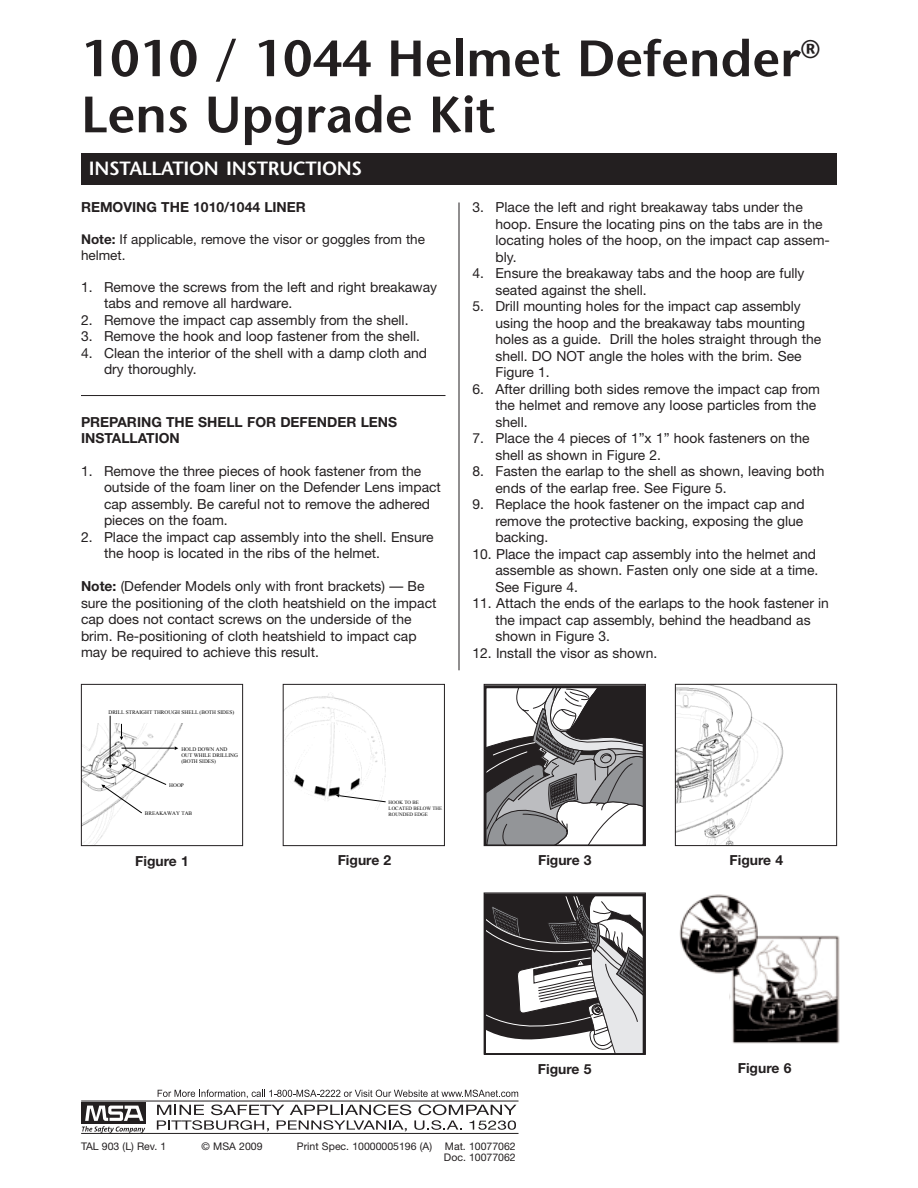
<style>
.page{position:relative;width:918px;height:1188px;background:#fff}
.page>*{position:absolute;margin:0;border:0;box-sizing:border-box;transform-origin:0 0}
.t1{font:600 51px/56.1px "Stone Sans";color:#231f20}
.t2{font:600 19.2px "Stone Sans";letter-spacing:-.015em;color:#fff}
.t3{font:13.8px/16.5px "Helvetica Neue";color:#231f20}
.t4{font:700 13.8px/16.5px "Helvetica Neue";color:#231f20}
.t5{font:13.5px/15.8px "Helvetica Neue";color:#231f20}
.t6{font:10.5px/11.6px "Helvetica Neue";color:#231f20;text-align:right}
.t7{font:5.4px/6.1px "Times New Roman MS";color:#000}
.t8{font:5.1px/5.8px "Times New Roman MS";color:#000}
.s1{font-weight:700}
</style>
<div class="page">
<hr style="left:81px;top:395px;width:365px;height:1px;background:#231f20">
<hr style="left:81px;top:1133px;width:438px;height:1px;background:#231f20">
<hr style="left:81px;top:1101px;width:438px;height:1px;background:#231f20">
<svg style="left:157px;top:1104px;width:359px;height:27px"></svg>
<svg style="left:158px;top:1090px;width:360px;height:8px"></svg>
<div style="left:81px;top:1102px;width:65px;height:22px;background:linear-gradient(to right,#231f20,#231f20)"></div>
<svg style="left:82px;top:1106px;width:63px;height:27px"></svg>
<hr style="left:459px;top:202px;width:1px;height:468px;background:#231f20">
<div style="left:81px;top:153px;width:756px;height:32px;background:#231f20"></div>
<img style="left:285px;top:694px;width:101px;height:111px">
<svg style="left:336px;top:794px;width:50px;height:8px"></svg>
<svg style="left:484px;top:684px;width:161px;height:162px"></svg>
<div style="left:283px;top:684px;width:162px;height:162px;border:1px solid #231f20"></div>
<img style="left:83px;top:724px;width:100px;height:120px">
<hr style="left:121px;top:748px;width:54px;height:1px;background:#000">
<svg style="left:175px;top:746px;width:3px;height:4px"></svg>
<hr style="left:110px;top:716px;width:1px;height:49px;background:#000">
<svg style="left:120px;top:724px;width:3px;height:16px"></svg>
<div style="left:166px;top:781px;width:49px;height:8px;background:#fff"></div>
<div style="left:142px;top:809px;width:56px;height:12px;background:#fff"></div>
<svg style="left:101px;top:764px;width:66px;height:49px"></svg>
<div style="left:81px;top:684px;width:162px;height:162px;border:1px solid #231f20"></div>
<img style="left:679px;top:894px;width:161px;height:150px">
<div style="left:704px;top:984px;width:25px;height:25px;background:#fff"></div>
<svg style="left:486px;top:895px;width:158px;height:158px"></svg>
<div style="left:484px;top:893px;width:162px;height:162px;border:1px solid #231f20"></div>
<img style="left:677px;top:686px;width:107px;height:158px">
<div style="left:675px;top:684px;width:162px;height:162px;border:1px solid #231f20"></div>
<h1 class="t1" style="left:81px;top:36px;width:741px">1010 / 1044 Helmet Defender<sup>®<br></sup>Lens Upgrade Kit</h1>
<h2 class="t2" style="left:89px;top:161px;width:275px">INSTALLATION INSTRUCTIONS</h2>
<p class="t4" style="left:81px;top:200px;width:226px">REMOVING THE 1010/1044 LINER</p>
<p class="t5" style="left:81px;top:233px;width:346px"><span class="s1">Note:</span> If applicable, remove the visor or goggles from the helmet.</p>
<p class="t3" style="left:104px;top:280px;width:335px;text-indent:-23px">1. Remove the screws from the left and right breakaway tabs and remove all hardware.</p>
<p class="t3" style="left:81px;top:313px;width:329px">2. Remove the impact cap assembly from the shell.</p>
<p class="t3" style="left:81px;top:330px;width:341px">3. Remove the hook and loop fastener from the shell.</p>
<p class="t3" style="left:104px;top:346px;width:325px;text-indent:-23px">4. Clean the interior of the shell with a damp cloth and dry thoroughly.</p>
<p class="t4" style="left:81px;top:415px;width:318px">PREPARING THE SHELL FOR DEFENDER LENS<br>INSTALLATION</p>
<p class="t3" style="left:104px;top:464px;width:338px;text-indent:-23px">1. Remove the three pieces of hook fastener from the outside of the foam liner on the Defender Lens impact cap assembly. Be careful not to remove the adhered pieces on the foam.</p>
<p class="t3" style="left:104px;top:530px;width:331px;text-indent:-23px">2. Place the impact cap assembly into the shell. Ensure the hoop is located in the ribs of the helmet.</p>
<p class="t3" style="left:81px;top:579px;width:357px"><span class="s1">Note:</span> (Defender Models only with front brackets) — Be sure the positioning of the cloth heatshield on the impact cap does not contact screws on the underside of the brim. Re-positioning of cloth heatshield to impact cap may be required to achieve this result.</p>
<p class="t7" style="left:108px;top:709px;width:127px">DRILL STRAIGHT THROUGH SHELL (BOTH SIDES)</p>
<p class="t7" style="left:181px;top:746px;width:58px">HOLD DOWN AND<br>OUT WHILE DRILLING (BOTH SIDES)</p>
<p class="t7" style="left:169px;top:782px;width:16px">HOOP</p>
<p class="t7" style="left:145px;top:811px;width:49px">BREAKAWAY TAB</p>
<p class="t8" style="left:389px;top:800px;width:55px">HOOK TO BE<br>LOCATED BELOW THE<br>ROUNDED EDGE</p>
<p class="t3" style="left:496px;top:201px;width:336px;text-indent:-23px">3. Place the left and right breakaway tabs under the hoop. Ensure the locating pins on the tabs are in the locating holes of the hoop, on the impact cap assem&shy;bly.</p>
<p class="t3" style="left:496px;top:267px;width:311px;text-indent:-23px">4. Ensure the breakaway tabs and the hoop are fully seated against the shell.</p>
<p class="t3" style="left:496px;top:300px;width:327px;text-indent:-23px">5. Drill mounting holes for the impact cap assembly using the hoop and the breakaway tabs mounting holes as a guide. Drill the holes straight through the shell. DO NOT angle the holes with the brim. See Figure 1.</p>
<p class="t3" style="left:496px;top:382px;width:326px;text-indent:-23px">6. After drilling both sides remove the impact cap from the helmet and remove any loose particles from the shell.</p>
<p class="t3" style="left:496px;top:432px;width:316px;text-indent:-23px">7. Place the 4 pieces of 1”x 1” hook fasteners on the shell as shown in Figure 2.</p>
<p class="t3" style="left:496px;top:465px;width:330px;text-indent:-23px">8. Fasten the earlap to the shell as shown, leaving both ends of the earlap free. See Figure 5.</p>
<p class="t3" style="left:496px;top:498px;width:311px;text-align:justify;text-indent:-23px">9. Replace the hook fastener on the impact cap and remove the protective backing, exposing the glue backing.</p>
<p class="t3" style="left:496px;top:547px;width:324px;text-indent:-23px">10. Place the impact cap assembly into the helmet and assemble as shown. Fasten only one side at a time.<br>See Figure 4.</p>
<p class="t3" style="left:496px;top:597px;width:335px;text-indent:-23px">11. Attach the ends of the earlaps to the hook fastener in the impact cap assembly, behind the headband as shown in Figure 3.</p>
<p class="t3" style="left:472px;top:646px;width:186px">12. Install the visor as shown.</p>
<p class="t4" style="left:135px;top:854px;width:55px">Figure 1</p>
<p class="t4" style="left:338px;top:853px;width:55px">Figure 2</p>
<p class="t4" style="left:538px;top:853px;width:55px">Figure 3</p>
<p class="t4" style="left:730px;top:853px;width:55px">Figure 4</p>
<p class="t4" style="left:538px;top:1062px;width:55px">Figure 5</p>
<p class="t4" style="left:738px;top:1062px;width:55px">Figure 6</p>
<p class="t6" style="left:81px;top:1141px;width:87px">TAL 903 (L) Rev. 1</p>
<p class="t6" style="left:202px;top:1141px;width:62px">© MSA 2009</p>
<p class="t6" style="left:297px;top:1141px;width:220px">Print Spec. 10000005196 (A) Mat. 10077062<br>Doc. 10077062</p>
</div>
